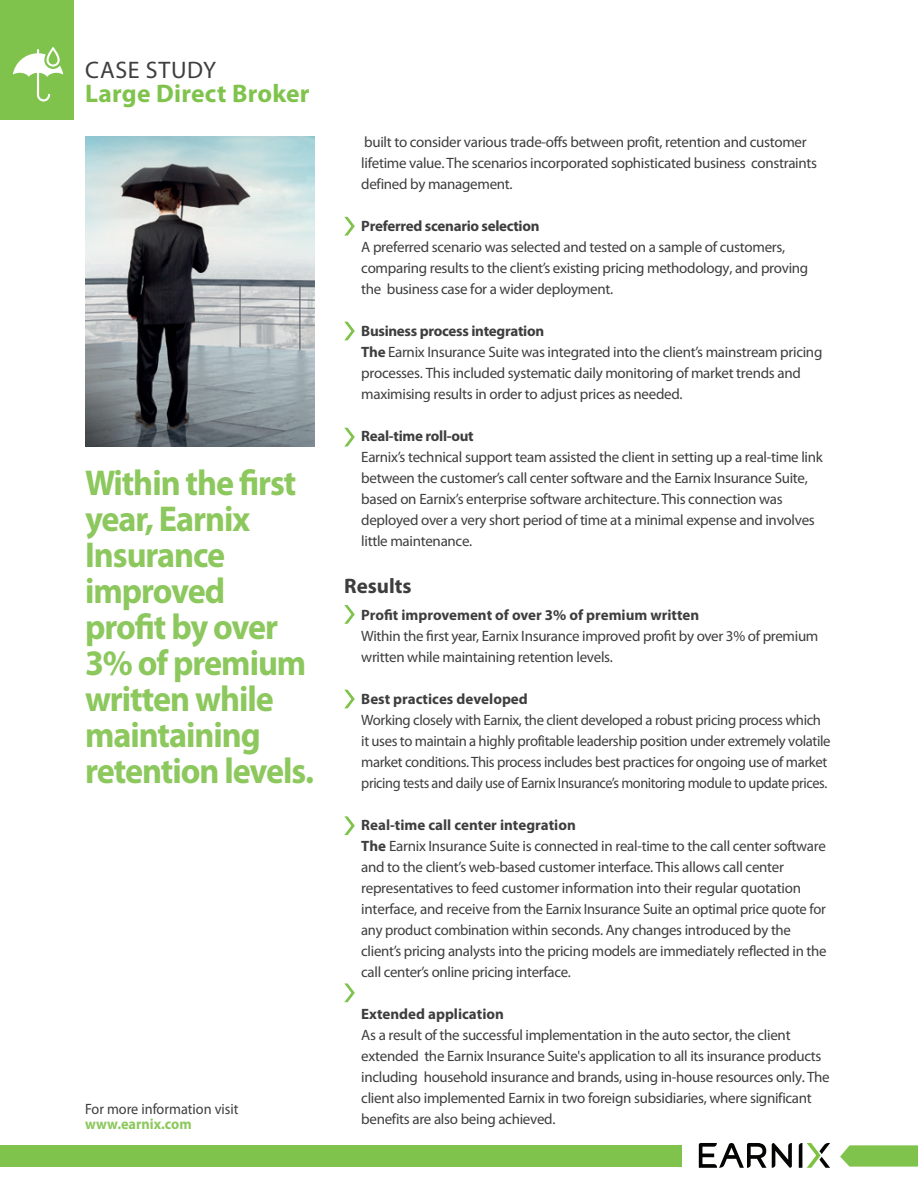
<style>
.page{position:relative;width:918px;height:1188px;background:#fff}
.page>*{position:absolute;margin:0;border:0;box-sizing:border-box;transform-origin:0 0}
.t1{font:700 36px/36px "Myriad Pro";letter-spacing:-.03em;color:#8cc85d;scale:.95 1}
.BODY_copy{font:700 25.5px "Myriad Pro";letter-spacing:.01em;color:#7fc34c}
.BODY_copy-2{font:24px "Myriad Pro";letter-spacing:.03em;color:#3e3e3f}
.bold_title{font:700 21px "Myriad Pro";color:#3e3e3f}
.bullet_text{font:15px/21px "Myriad Pro";letter-spacing:-.02em;color:#3e3e3f}
.text{font:15px/15px "Myriad Pro";color:#3e3e3f;scale:.95 1}
.s1{font-weight:700;color:#8cc85d}
.s2{font-weight:700}
</style>
<div class="page">
<img style="left:85px;top:136px;width:230px;height:310px">
<div style="left:0;top:1145px;width:682px;height:22px;background:#7fc34c"></div>
<svg style="left:840px;top:1145px;width:78px;height:22px"></svg>
<svg style="left:799px;top:1143px;width:31px;height:25px"></svg>
<svg style="left:699px;top:1143px;width:93px;height:25px"></svg>
<div style="left:0;top:0;width:73px;height:119px;background:#7fc34c"></div>
<svg style="left:13px;top:47px;width:50px;height:55px"></svg>
<svg style="left:344px;top:217px;width:11px;height:19px"></svg>
<svg style="left:344px;top:605px;width:11px;height:19px"></svg>
<svg style="left:344px;top:690px;width:11px;height:18px"></svg>
<svg style="left:344px;top:816px;width:11px;height:19px"></svg>
<svg style="left:344px;top:983px;width:11px;height:19px"></svg>
<svg style="left:344px;top:322px;width:11px;height:18px"></svg>
<svg style="left:344px;top:428px;width:11px;height:18px"></svg>
<p class="BODY_copy-2" style="left:85px;top:55px;width:133px">CASE STUDY</p>
<p class="BODY_copy" style="left:85px;top:76px;width:226px">Large Direct Broker</p>
<p class="t1" style="left:85px;top:463px;width:243px">Within the first year, Earnix<br>Insurance improved profit by over<br>3% of premium written while maintaining retention levels.</p>
<p class="text" style="left:85px;top:1101px;width:163px">For more information visit <span class="s1">www.earnix.com</span></p>
<p class="bullet_text" style="left:361px;top:132px;width:457px">built to consider various trade-offs between profit, retention and customer lifetime value.The scenarios incorporated sophisticated business constraints defined by management.</p>
<p class="bullet_text" style="left:361px;top:215px;width:449px"><span class="s2">Preferred scenario selection<br></span>A preferred scenario was selected and tested on a sample of customers, comparing results to the clients’ existing pricing methodology, and proving the business case for a wider deployment.</p>
<p class="bullet_text" style="left:361px;top:321px;width:463px;line-height:20.1px"><span class="s2">Business process integration<br>The</span> Earnix Insurance Suite was integrated into the clients’ mainstream pricing</p>
<p class="bullet_text" style="left:361px;top:362px;width:441px">processes. This included systematic daily monitoring of market trends and maximising results in order to adjust prices as needed.</p>
<p class="bullet_text" style="left:361px;top:426px;width:463px"><span class="s2">Real-time roll-out<br></span>Earnixs’ technical support team assisted the client in setting up a real-time link between the customers’ call center software and the Earnix Insurance Suite, based on Earnixs’ enterprise software architecture.This connection was deployed over a very short period of time at a minimal expense and involves little maintenance.</p>
<p class="bold_title" style="left:344px;top:572px;width:69px">Results</p>
<p class="bullet_text" style="left:361px;top:605px;width:459px"><span class="s2">Profit improvement of over 3% of premium written<br></span>Within the first year, Earnix Insurance improved profit by over 3% of premium written while maintaining retention levels.</p>
<p class="bullet_text" style="left:361px;top:688px;width:471px"><span class="s2">Best practices developed<br></span>Working closely with Earnix, the client developed a robust pricing process which it uses to maintain a highly profitable leadership position under extremely volatile market conditions.This process includes best practices for ongoing use of market pricing tests and daily use of Earnix Insurances’ monitoring module to update prices.</p>
<p class="bullet_text" style="left:361px;top:815px;width:466px;line-height:20.2px"><span class="s2">Real-time call center integration<br>The</span> Earnix Insurance Suite is connected in real-time to the call center software</p>
<p class="bullet_text" style="left:361px;top:856px;width:467px">and to the clients’ web-based customer interface.This allows call center representatives to feed customer information into their regular quotation interface, and receive from the Earnix Insurance Suite an optimal price quote for any product combination within seconds. Any changes introduced by the clients’ pricing analysts into the pricing models are immediately reflected in the call centers’ online pricing interface.</p>
<p class="bullet_text" style="left:361px;top:1004px;width:470px"><span class="s2">Extended application<br></span>As a result of the successful implementation in the auto sector, the client extended the Earnix Insurance Suite s' application to all its insurance products including household insurance and brands, using in-house resources only.The client also implemented Earnix in two foreign subsidiaries, where significant benefits are also being achieved.</p>
</div>
